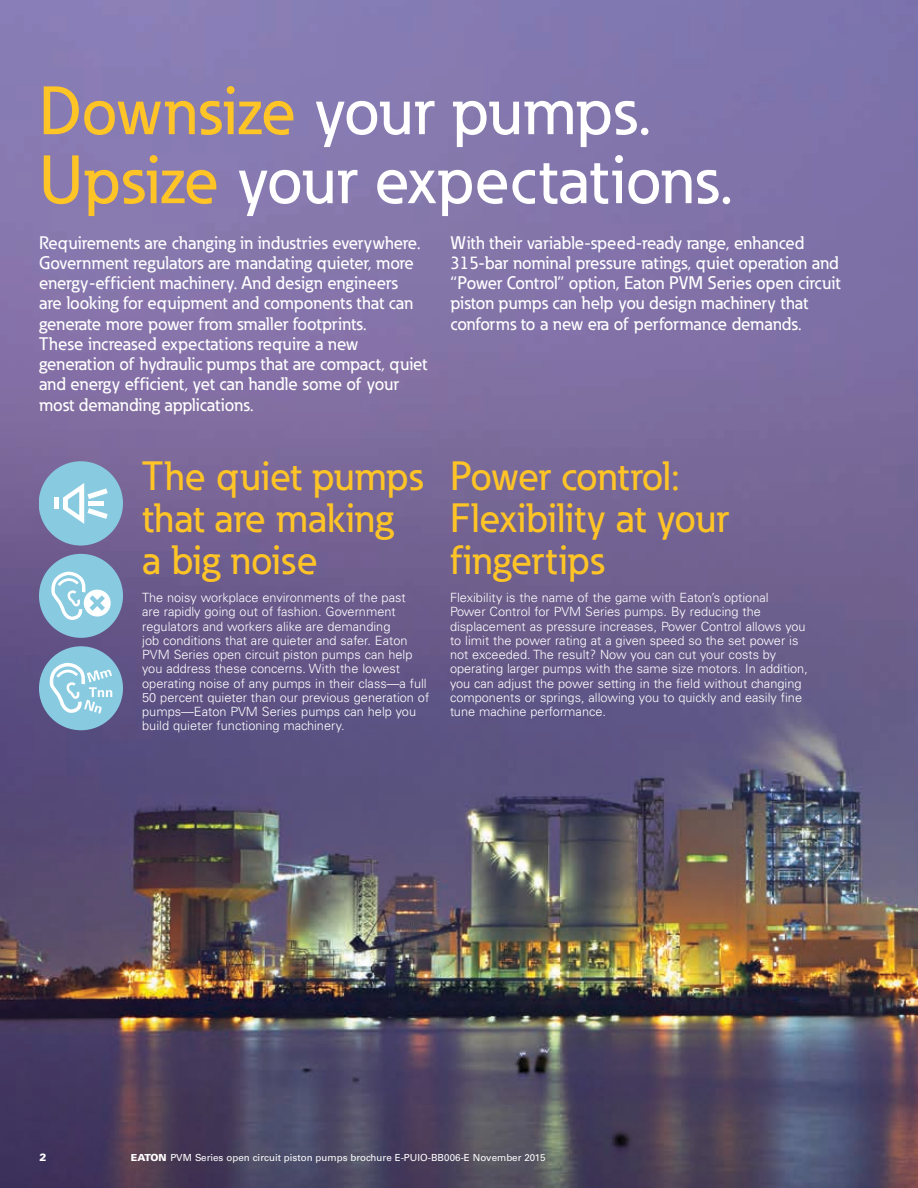
<style>
.page{position:relative;width:918px;height:1188px;background:#fff}
.page>*{position:absolute;margin:0;border:0;box-sizing:border-box;transform-origin:0 0}
.t1{font:500 67.5px/69px "Eaton";color:#fff}
.t2{font:500 40.5px/42px "Eaton";color:#ffc426}
.t3{font:500 18px/20.2px "Eaton";color:#fff}
.t4{font:300 12.75px/14.2px "Univers LT Std";color:#fff}
.t5{font:900 10.5px "Univers LT Std";color:#fff}
.t6{font:9.75px "Univers LT Std";color:#fff}
.s1{color:#ffc426}
.s2{font-weight:900}
</style>
<div class="page">
<img style="left:0;top:0;width:918px;height:1188px">
<div style="left:39px;top:461px;width:84px;height:84px;background:#88cbe0;border-radius:50%"></div>
<div style="left:54px;top:498px;width:5px;height:11px;background:#fff"></div>
<svg style="left:63px;top:483px;width:45px;height:41px"></svg>
<div style="left:39px;top:646px;width:84px;height:84px;background:#88cbe0;border-radius:50%"></div>
<svg style="left:49px;top:663px;width:63px;height:51px"></svg>
<div style="left:39px;top:554px;width:84px;height:84px;background:#88cbe0;border-radius:50%"></div>
<div style="left:84px;top:590px;width:27px;height:27px;background:#fff;border-radius:50%"></div>
<svg style="left:51px;top:571px;width:54px;height:49px"></svg>
<h1 class="t1" style="left:39px;top:76px;width:695px"><span class="s1">Downsize</span> your pumps.<br><span class="s1">Upsize</span> your expectations.</h1>
<p class="t3" style="left:39px;top:232px;width:390px">Requirements are changing in industries everywhere.<br>Government regulators are mandating quieter, more energy-efficient machinery. And design engineers<br>are looking for equipment and components that can generate more power from smaller footprints.<br>These increased expectations require a new generation of hydraulic pumps that are compact, quiet and energy efficient, yet can handle some of your most demanding applications.</p>
<p class="t3" style="left:451px;top:232px;width:391px">With their variable-speed-ready range, enhanced 315-bar nominal pressure ratings, quiet operation and “Power Control” option, Eaton PVM Series open circuit piston pumps can help you design machinery that conforms to a new era of performance demands.</p>
<h2 class="t2" style="left:142px;top:455px;width:282px">The quiet pumps that are making<br>a big noise</h2>
<p class="t4" style="left:142px;top:590px;width:289px">The noisy workplace environments of the past<br>are rapidly going out of fashion. Government regulators and workers alike are demanding<br>job conditions that are quieter and safer. Eaton PVM Series open circuit piston pumps can help you address these concerns. With the lowest operating noise of any pumps in their class—a full 50 percent quieter than our previous generation of pumps—Eaton PVM Series pumps can help you build quieter functioning machinery.</p>
<h2 class="t2" style="left:450px;top:455px;width:281px">Power control:<br>Flexibility at your fingertips</h2>
<p class="t4" style="left:450px;top:590px;width:359px">Flexibility is the name of the game with Eaton’s optional<br>Power Control for PVM Series pumps. By reducing the displacement as pressure increases, Power Control allows you to limit the power rating at a given speed so the set power is not exceeded. The result? Now you can cut your costs by operating larger pumps with the same size motors. In addition, you can adjust the power setting in the field without changing components or springs, allowing you to quickly and easily fine tune machine performance.</p>
<p class="t5" style="left:39px;top:1151px;width:9px">2</p>
<p class="t6" style="left:131px;top:1151px;width:416px"><span class="s2">EATON</span> PVM Series open circuit piston pumps brochure E-PUIO-BB006-E November 2015</p>
</div>
